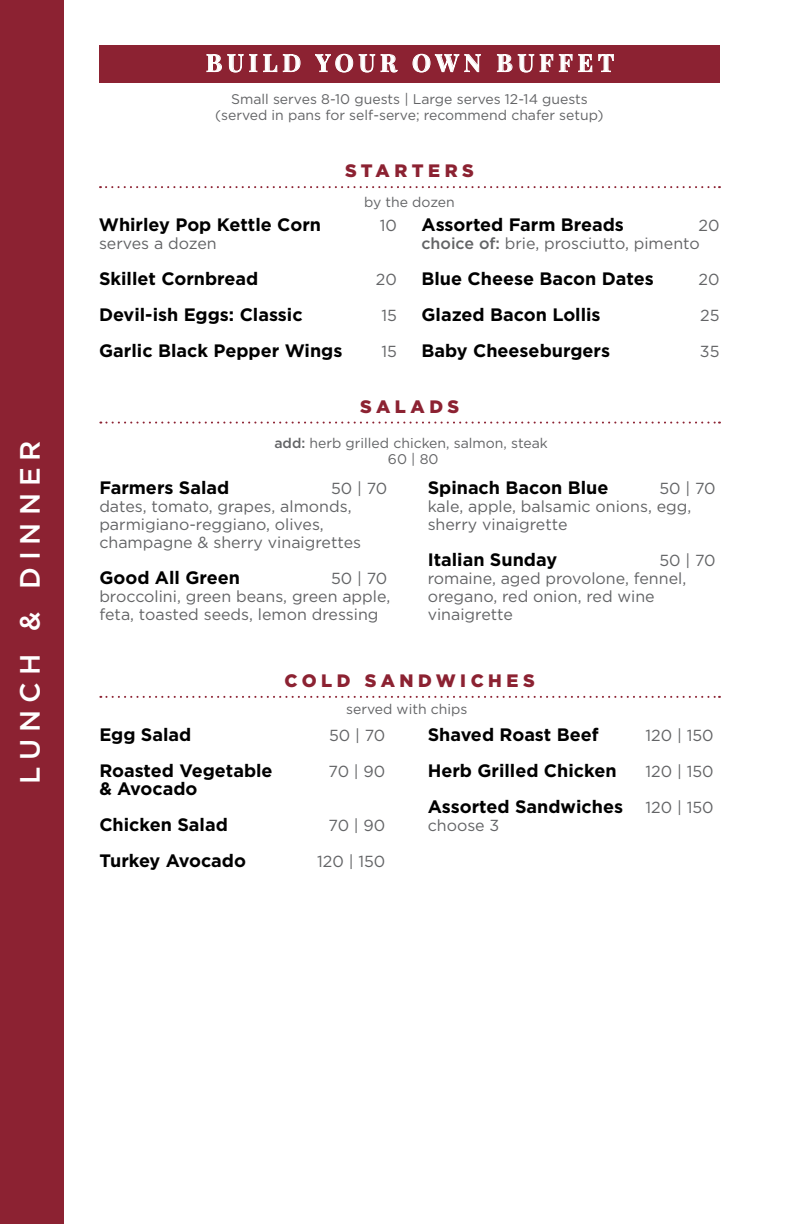
<style>
.page{position:relative;width:792px;height:1224px;background:#fff}
.page>*{position:absolute;margin:0;border:0;box-sizing:border-box;transform-origin:0 0}
.t1{font:500 28px "Gotham";letter-spacing:.25em;color:#fff}
.t2{font:700 24px "Playfair Display SC";letter-spacing:.21em;color:#fff}
.t3{font:700 18px/36px "Gotham";color:#000}
.t4{font:900 18px "Gotham";letter-spacing:.25em;color:#8c2232}
.t5{font:16px/18px "Gotham";color:#636466}
.t6{font:14px/16px "Gotham";color:#636466;text-align:center}
.s1{font-weight:500}
.s2{font-weight:400;font-size:16px;color:#636466}
</style>
<div class="page">
<div style="left:0;top:0;width:63px;height:1224px;background:#8c2232"></div>
<svg style="left:100px;top:186px;width:620px;height:2px"></svg>
<svg style="left:100px;top:696px;width:620px;height:2px"></svg>
<svg style="left:100px;top:422px;width:620px;height:2px"></svg>
<div style="left:99px;top:45px;width:621px;height:37px;background:#8c2232"></div>
<svg style="left:206px;top:54px;width:95px;height:19px"></svg>
<svg style="left:315px;top:54px;width:38px;height:19px"></svg>
<svg style="left:359px;top:54px;width:39px;height:19px"></svg>
<svg style="left:412px;top:54px;width:69px;height:19px"></svg>
<svg style="left:497px;top:54px;width:117px;height:19px"></svg>
<h1 class="t1" style="left:11px;top:784px;width:345px;rotate:-90deg">LUNCH &amp; DINNER</h1>
<h2 class="t2" style="left:206px;top:48px;width:409px">BUILD YOUR OWN BUFFET</h2>
<p class="t6" style="left:215px;top:91px;width:390px">Small serves 8-10 guests | Large serves 12-14 guests (served in pans for self-serve; recommend chafer setup)</p>
<p class="t4" style="left:345px;top:158px;width:130px">STARTERS</p>
<p class="t6" style="left:364px;top:194px;width:92px">by the dozen</p>
<p class="t3" style="left:99px;top:207px;width:224px">Whirley Pop Kettle Corn</p>
<p class="t5" style="left:380px;top:216px;width:19px">10</p>
<p class="t5" style="left:99px;top:234px;width:119px">serves a dozen</p>
<p class="t3" style="left:99px;top:261px;width:161px">Skillet Cornbread</p>
<p class="t5" style="left:376px;top:270px;width:23px">20</p>
<p class="t3" style="left:99px;top:297px;width:205px">Devil-ish Eggs: Classic</p>
<p class="t5" style="left:381px;top:306px;width:17px">15</p>
<p class="t3" style="left:99px;top:333px;width:245px">Garlic Black Pepper Wings</p>
<p class="t5" style="left:381px;top:342px;width:17px">15</p>
<p class="t3" style="left:422px;top:207px;width:204px">Assorted Farm Breads</p>
<p class="t5" style="left:422px;top:216px;width:299px;text-indent:277px">20 <span class="s1">choice of:</span> brie, prosciutto, pimento</p>
<p class="t3" style="left:422px;top:261px;width:234px">Blue Cheese Bacon Dates</p>
<p class="t5" style="left:698px;top:270px;width:23px">20</p>
<p class="t3" style="left:422px;top:297px;width:181px">Glazed Bacon Lollis</p>
<p class="t5" style="left:700px;top:306px;width:21px">25</p>
<p class="t3" style="left:422px;top:333px;width:190px">Baby Cheeseburgers</p>
<p class="t5" style="left:700px;top:342px;width:21px">35</p>
<p class="t4" style="left:360px;top:394px;width:101px">SALADS</p>
<p class="t6" style="left:274px;top:434px;width:275px"><span class="s1">add:</span> herb grilled chicken, salmon, steak<br>60 | 80</p>
<p class="t3" style="left:99px;top:469px;width:132px">Farmers Salad</p>
<p class="t5" style="left:99px;top:479px;width:290px;text-indent:232px">50 | 70 dates, tomato, grapes, almonds, parmigiano-reggiano, olives, champagne &amp; sherry vinaigrettes</p>
<p class="t3" style="left:99px;top:559px;width:142px">Good All Green</p>
<p class="t5" style="left:99px;top:569px;width:292px;text-indent:232px">50 | 70 broccolini, green beans, green apple, feta, toasted seeds, lemon dressing</p>
<p class="t3" style="left:428px;top:469px;width:182px">Spinach Bacon Blue</p>
<p class="t5" style="left:428px;top:479px;width:290px;text-indent:232px">50 | 70 kale, apple, balsamic onions, egg, sherry vinaigrette</p>
<p class="t3" style="left:428px;top:541px;width:131px">Italian Sunday</p>
<p class="t5" style="left:428px;top:551px;width:289px;text-indent:232px">50 | 70 romaine, aged provolone, fennel, oregano, red onion, red wine vinaigrette</p>
<p class="t4" style="left:285px;top:668px;width:252px">COLD SANDWICHES</p>
<p class="t6" style="left:346px;top:701px;width:123px">served with chips</p>
<p class="t3" style="left:99px;top:716px;width:93px">Egg Salad</p>
<p class="t5" style="left:329px;top:726px;width:58px">50 | 70</p>
<p class="t3" style="left:99px;top:752px;width:175px">Roasted Vegetable</p>
<p class="t5" style="left:328px;top:762px;width:58px">70 | 90</p>
<p class="t3" style="left:99px;top:770px;width:130px">&amp; Avocado<br>Chicken Salad</p>
<p class="t5" style="left:328px;top:816px;width:58px">70 | 90</p>
<p class="t3" style="left:99px;top:842px;width:148px">Turkey Avocado</p>
<p class="t5" style="left:317px;top:852px;width:70px">120 | 150</p>
<p class="t3" style="left:428px;top:716px;width:172px">Shaved Roast Beef</p>
<p class="t5" style="left:646px;top:726px;width:70px">120 | 150</p>
<p class="t3" style="left:428px;top:752px;width:190px">Herb Grilled Chicken</p>
<p class="t5" style="left:646px;top:762px;width:70px">120 | 150</p>
<p class="t3" style="left:428px;top:788px;width:288px">Assorted Sandwiches <span class="s2">120 | 150</span></p>
<p class="t5" style="left:428px;top:816px;width:73px">choose 3</p>
</div>
